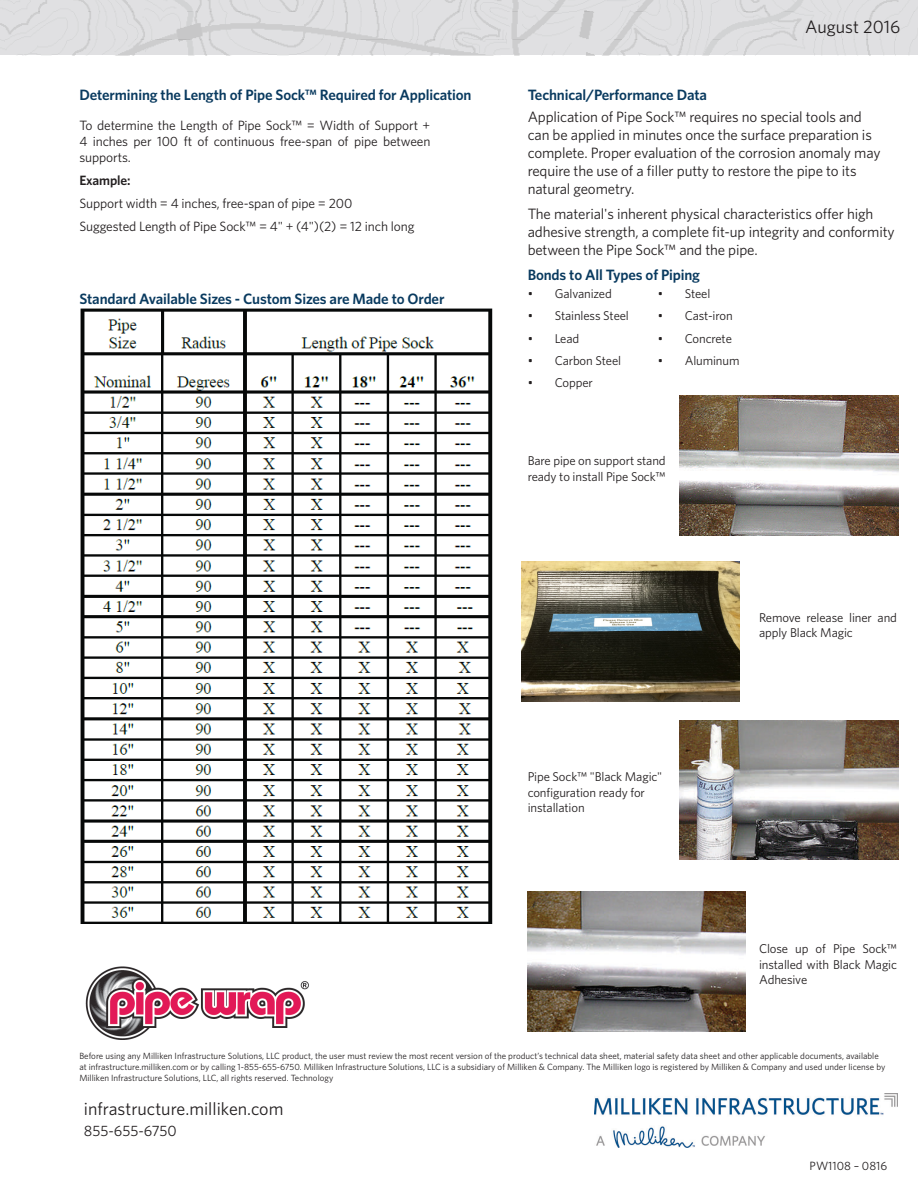
<style>
.page{position:relative;width:918px;height:1188px;background:#fff}
.page>*{position:absolute;margin:0;border:0;box-sizing:border-box;transform-origin:0 0}
.t1{font:18px "Whitney";color:#231f20}
.t2{font:15px/18px "Whitney";letter-spacing:-.01em;color:#231f20}
.t3{font:600 15px "Whitney";letter-spacing:-.01em;color:#093a5f}
.t4{font:13.5px/16.2px "Whitney";letter-spacing:-.01em;color:#231f20;text-align:justify}
.t5{font:600 13.5px "Whitney";letter-spacing:-.01em;color:#231f20}
.t6{font:12.75px/15.3px "Whitney";letter-spacing:-.01em;color:#231f20}
.t7{font:12px "Whitney";color:#231f20}
.t8{font:9px/10.8px "Whitney";color:#231f20}
</style>
<div class="page">
<img style="left:0;top:0;width:918px;height:55px">
<img style="left:80px;top:308px;width:412px;height:616px">
<img style="left:595px;top:1094px;width:302px;height:54px">
<img style="left:85px;top:966px;width:224px;height:74px">
<img style="left:680px;top:396px;width:218px;height:139px">
<img style="left:680px;top:720px;width:218px;height:139px">
<img style="left:528px;top:892px;width:218px;height:139px">
<img style="left:521px;top:562px;width:219px;height:139px">
<p class="t3" style="left:79px;top:85px;width:394px">Determining the Length of Pipe Sock™ Required for Application</p>
<p class="t4" style="left:79px;top:117px;width:353px">To determine the Length of Pipe Sock™ = Width of Support + 4 inches per 100 ft of continuous free-span of pipe between supports.</p>
<p class="t5" style="left:79px;top:171px;width:53px">Example:</p>
<p class="t4" style="left:79px;top:195px;width:275px">Support width = 4 inches, free-span of pipe = 200</p>
<p class="t4" style="left:79px;top:218px;width:337px">Suggested Length of Pipe Sock™ = 4" + (4")(2) = 12 inch long</p>
<p class="t3" style="left:79px;top:288px;width:367px">Standard Available Sizes - Custom Sizes are Made to Order</p>
<p class="t1" style="left:805px;top:15px;width:97px">August 2016</p>
<p class="t3" style="left:528px;top:85px;width:181px">Technical/Performance Data</p>
<p class="t2" style="left:528px;top:108px;width:354px">Application of Pipe Sock™ requires no special tools and can be applied in minutes once the surface preparation is complete. Proper evaluation of the corrosion anomaly may require the use of a filler putty to restore the pipe to its natural geometry.</p>
<p class="t2" style="left:528px;top:205px;width:369px">The material's inherent physical characteristics offer high adhesive strength, a complete fit-up integrity and conformity between the Pipe Sock™ and the pipe.</p>
<p class="t3" style="left:528px;top:265px;width:174px">Bonds to All Types of Piping</p>
<p class="t6" style="left:528px;top:286px;width:86px">• Galvanized</p>
<p class="t6" style="left:528px;top:308px;width:103px">• Stainless Steel</p>
<p class="t6" style="left:528px;top:330px;width:53px">• Lead</p>
<p class="t6" style="left:528px;top:352px;width:95px">• Carbon Steel</p>
<p class="t6" style="left:528px;top:374px;width:67px">• Copper</p>
<p class="t6" style="left:658px;top:286px;width:54px">• Steel</p>
<p class="t6" style="left:658px;top:308px;width:77px">• Cast-iron</p>
<p class="t6" style="left:658px;top:330px;width:76px">• Concrete</p>
<p class="t6" style="left:658px;top:352px;width:83px">• Aluminum</p>
<p class="t6" style="left:528px;top:453px;width:140px">Bare pipe on support stand ready to install Pipe Sock™</p>
<p class="t6" style="left:528px;top:769px;width:136px">Pipe Sock™ "Black Magic" configuration ready for installation</p>
<p class="t6" style="left:759px;top:609px;width:140px">Remove release liner and apply Black Magic</p>
<p class="t6" style="left:759px;top:941px;width:140px;text-align:justify">Close up of Pipe Sock™ installed with Black Magic Adhesive</p>
<p class="t8" style="left:79px;top:1051px;width:807px">Before using any Milliken Infrastructure Solutions, LLC product, the user must review the most recent version of the product’s technical data sheet, material safety data sheet and other applicable documents, available at infrastructure.milliken.com or by calling 1-855-655-6750. Milliken Infrastructure Solutions, LLC is a subsidiary of Milliken &amp; Company. The Milliken logo is registered by Milliken &amp; Company and used under license by<br>Milliken Infrastructure Solutions, LLC, all rights reserved. Technology</p>
<p class="t1" style="left:84px;top:1097px;width:201px">infrastructure.milliken.com</p>
<p class="t2" style="left:84px;top:1121px;width:94px">855-655-6750</p>
<p class="t7" style="left:810px;top:1158px;width:79px">PW1108 – 0816</p>
</div>
